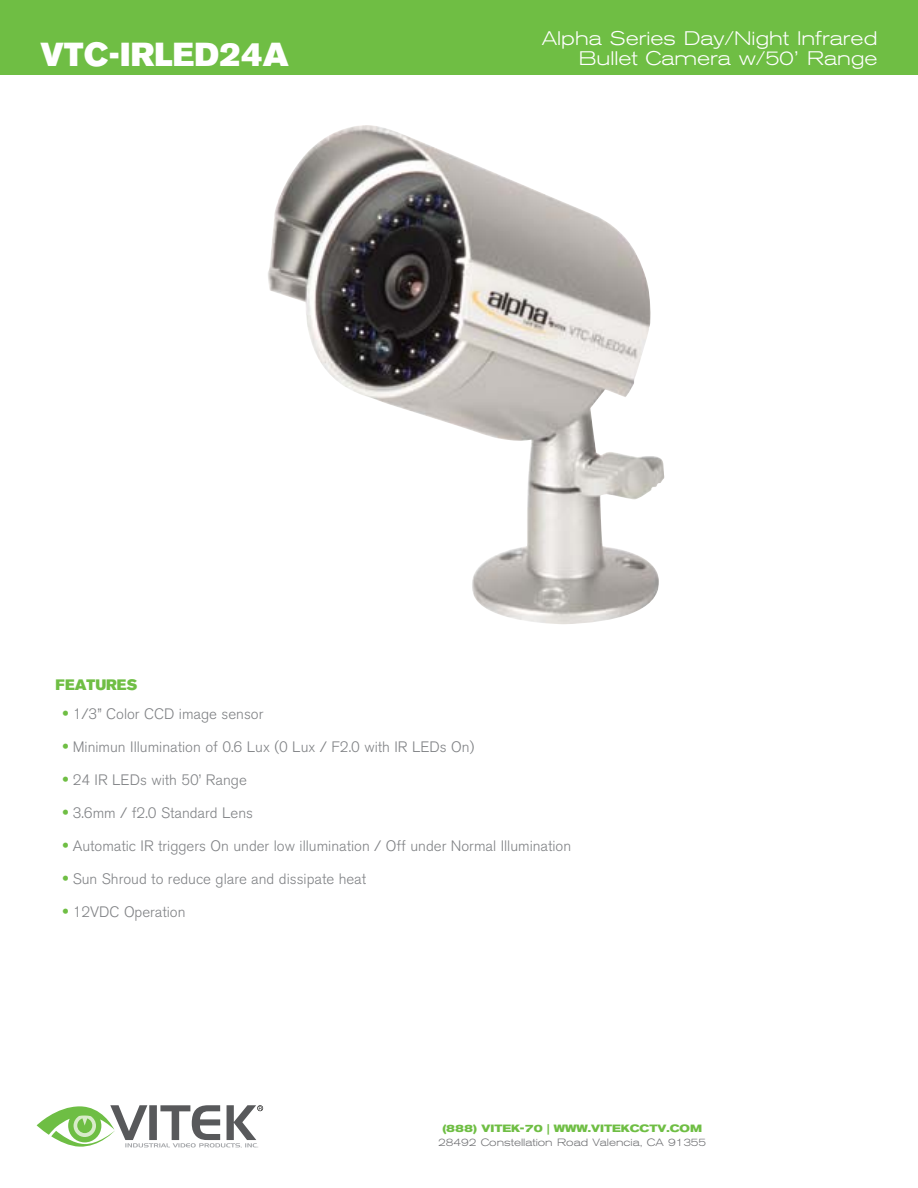
<style>
.page{position:relative;width:918px;height:1188px;background:#fff}
.page>*{position:absolute;margin:0;border:0;box-sizing:border-box;transform-origin:0 0}
.t1{font:33px "Akzidenz Grotesk BE Super";letter-spacing:.01em;color:#fff}
.t2{font:300 expanded 19.5px/19.5px "Akzidenz Grotesk BE";color:#fff;text-align:right}
.t3{font:300 15px "Akzidenz Grotesk BE";color:#808285}
.t4{font:15px "Akzidenz Grotesk BE Super";color:#6fbe44}
.t5{font:300 expanded 10.5px "Akzidenz Grotesk BE";color:#6d6e71}
.t6{font:700 expanded 10.5px "Akzidenz Grotesk BE";color:#6fbe44}
.s1{font-weight:700;font-stretch:expanded;font-size:16.5px;color:#6fbe44}
</style>
<div class="page">
<div style="left:0;top:0;width:918px;height:75px;background:#6fbe44"></div>
<svg style="left:37px;top:1105px;width:226px;height:43px"></svg>
<img style="left:268px;top:125px;width:397px;height:499px">
<h1 class="t1" style="left:40px;top:36px;width:250px">VTC-IRLED24A</h1>
<h2 class="t2" style="left:542px;top:29px;width:337px">Alpha Series Day/Night Infrared<br>Bullet Camera w/50’ Range</h2>
<p class="t4" style="left:56px;top:676px;width:83px">FEATURES</p>
<p class="t3" style="left:63px;top:706px;width:202px"><span class="s1">•</span> 1/3” Color CCD image sensor</p>
<p class="t3" style="left:63px;top:739px;width:413px"><span class="s1">•</span> Minimun Illumination of 0.6 Lux (0 Lux / F2.0 with IR LEDs On)</p>
<p class="t3" style="left:63px;top:772px;width:186px"><span class="s1">•</span> 24 IR LEDs with 50’ Range</p>
<p class="t3" style="left:63px;top:805px;width:192px"><span class="s1">•</span> 3.6mm / f2.0 Standard Lens</p>
<p class="t3" style="left:63px;top:838px;width:510px"><span class="s1">•</span> Automatic IR triggers On under low illumination / Off under Normal Illumination</p>
<p class="t3" style="left:63px;top:871px;width:305px"><span class="s1">•</span> Sun Shroud to reduce glare and dissipate heat</p>
<p class="t3" style="left:63px;top:904px;width:124px"><span class="s1">•</span> 12VDC Operation</p>
<p class="t6" style="left:442px;top:1122px;width:261px">(888) VITEK-70 | WWW.VITEKCCTV.COM</p>
<p class="t5" style="left:438px;top:1136px;width:270px">28492 Constellation Road Valencia, CA 91355</p>
</div>
